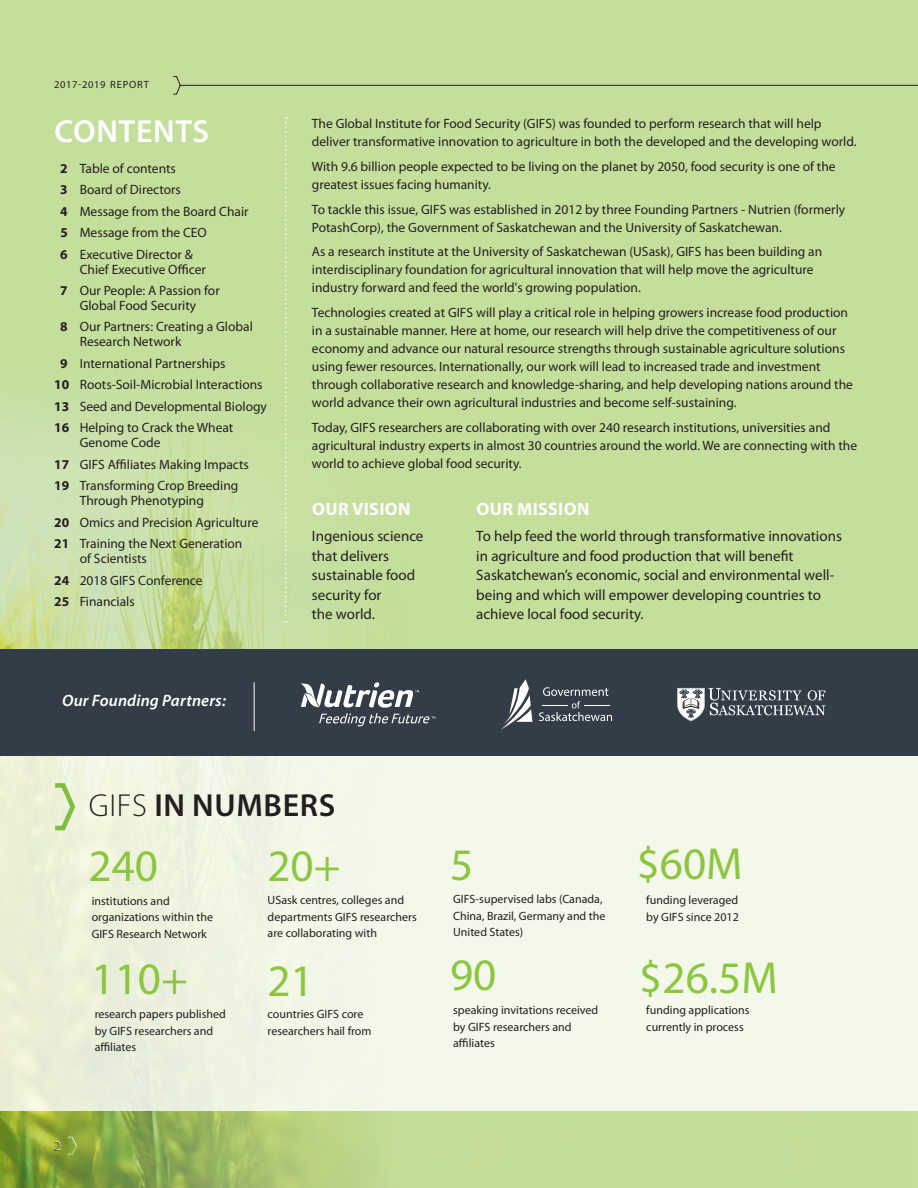
<style>
.page{position:relative;width:918px;height:1188px;background:#c4df9b}
.page>*{position:absolute;margin:0;border:0;box-sizing:border-box;transform-origin:0 0}
.t1{font:45.15px "Myriad Pro";color:#8bc63e}
.t2{font:600 31.95px "Myriad Pro";letter-spacing:.02em;color:#231f20}
.t3{font:600 31.95px "Myriad Pro";letter-spacing:.02em;color:#fff}
.t4{font:700 18px "Myriad Pro";letter-spacing:.02em;color:#fff}
.t5{font:italic 600 16.5px "Myriad Pro";letter-spacing:.01em;color:#fff}
.t6{font:15px/19.5px "Myriad Pro";color:#231f20}
.t7{font:13.5px/18px "Myriad Pro";color:#231f20}
.t8{font:300 13.5px "Myriad Pro";color:#fff}
.t9{font:12px/16.5px "Myriad Pro";color:#231f20}
.t10{font:10.5px "Myriad Pro";letter-spacing:.06em;color:#231f20}
.s1{font-weight:700}
.s2{font-weight:300}
</style>
<div class="page">
<img style="left:0;top:405px;width:374px;height:783px">
<div style="left:0;top:756px;width:918px;height:355px;background:linear-gradient(to right,#eef2dd,#f5faf0)"></div>
<svg style="left:51px;top:781px;width:27px;height:52px"></svg>
<div style="left:0;top:649px;width:918px;height:107px;background:#323d47"></div>
<svg style="left:539px;top:687px;width:73px;height:34px"></svg>
<svg style="left:501px;top:679px;width:31px;height:51px"></svg>
<svg style="left:677px;top:688px;width:149px;height:33px"></svg>
<svg style="left:301px;top:682px;width:134px;height:44px"></svg>
<svg style="left:285px;top:117px;width:2px;height:506px"></svg>
<hr style="left:254px;top:682px;width:1px;height:49px;background:#fff">
<hr style="left:180px;top:85px;width:738px;height:1px;background:#231f20">
<svg style="left:173px;top:76px;width:8px;height:19px"></svg>
<svg style="left:66px;top:1136px;width:12px;height:20px"></svg>
<p class="t10" style="left:54px;top:78px;width:97px">2017-2019 REPORT</p>
<h2 class="t3" style="left:55px;top:111px;width:156px">CONTENTS</h2>
<p class="t7" style="left:60px;top:157px;width:190px;line-height:21.5px"><span class="s1">2</span> Table of contents<br><span class="s1">3</span> Board of Directors<br><span class="s1">4</span> Message from the Board Chair<br><span class="s1">5</span> Message from the CEO<br><span class="s1">6</span> Executive Director &amp;</p>
<p class="t7" style="left:60px;top:258px;width:161px;line-height:21.5px;text-align:center">Chief Executive Officer<br><span class="s1">7</span> Our People: A Passion for</p>
<p class="t7" style="left:60px;top:295px;width:194px;line-height:21.5px;text-indent:19px">Global Food Security<br><span class="s1">8</span> Our Partners: Creating a Global</p>
<p class="t7" style="left:80px;top:333px;width:103px">Research Network</p>
<p class="t7" style="left:60px;top:354px;width:167px"><span class="s1">9</span> International Partnerships</p>
<p class="t7" style="left:54px;top:376px;width:210px"><span class="s1">10</span> Roots-Soil-Microbial Interactions</p>
<p class="t7" style="left:54px;top:397px;width:214px"><span class="s1">13</span> Seed and Developmental Biology</p>
<p class="t7" style="left:54px;top:419px;width:181px"><span class="s1">16</span> Helping to Crack the Wheat</p>
<p class="t7" style="left:54px;top:432px;width:196px;line-height:21.5px;text-indent:26px">Genome Code<br><span class="s1">17</span> GIFS Affiliates Making Impacts<br><span class="s1">19</span> Transforming Crop Breeding</p>
<p class="t7" style="left:54px;top:490px;width:206px;line-height:21.5px;text-indent:26px">Through Phenotyping<br><span class="s1">20</span> Omics and Precision Agriculture<br><span class="s1">21</span> Training the Next Generation</p>
<p class="t7" style="left:54px;top:548px;width:150px;line-height:21.5px;text-indent:26px">of Scientists<br><span class="s1">24</span> 2018 GIFS Conference<br><span class="s1">25</span> Financials</p>
<p class="t5" style="left:62px;top:690px;width:165px">Our Founding Partners:</p>
<p class="t7" style="left:312px;top:114px;width:546px">The Global Institute for Food Security (GIFS) was founded to perform research that will help deliver transformative innovation to agriculture in both the developed and the developing world.</p>
<p class="t7" style="left:312px;top:157px;width:525px">With 9.6 billion people expected to be living on the planet by 2050, food security is one of the greatest issues facing humanity.</p>
<p class="t7" style="left:312px;top:200px;width:535px">To tackle this issue, GIFS was established in 2012 by three Founding Partners - Nutrien (formerly<br>PotashCorp), the Government of Saskatchewan and the University of Saskatchewan.</p>
<p class="t7" style="left:312px;top:243px;width:512px">As a research institute at the University of Saskatchewan (USask), GIFS has been building an interdisciplinary foundation for agricultural innovation that will help move the agriculture industry forward and feed the world's growing population.</p>
<p class="t7" style="left:312px;top:303px;width:543px">Technologies created at GIFS will play a critical role in helping growers increase food production in a sustainable manner. Here at home, our research will help drive the competitiveness of our economy and advance our natural resource strengths through sustainable agriculture solutions using fewer resources. Internationally, our work will lead to increased trade and investment through collaborative research and knowledge-sharing, and help developing nations around the world advance their own agricultural industries and become self-sustaining.</p>
<p class="t7" style="left:312px;top:418px;width:547px">Today, GIFS researchers are collaborating with over 240 research institutions, universities and agricultural industry experts in almost 30 countries around the world. We are connecting with the world to achieve global food security.</p>
<h3 class="t4" style="left:312px;top:497px;width:100px">OUR VISION</h3>
<p class="t6" style="left:312px;top:526px;width:113px">Ingenious science that delivers sustainable food security for<br>the world.</p>
<h3 class="t4" style="left:477px;top:497px;width:114px">OUR MISSION</h3>
<p class="t6" style="left:476px;top:526px;width:367px">To help feed the world through transformative innovations in agriculture and food production that will benefit Saskatchewan’s economic, social and environmental well&shy;being and which will empower developing countries to achieve local food security.</p>
<h2 class="t2" style="left:89px;top:785px;width:248px"><span class="s2">GIFS</span> IN NUMBERS</h2>
<h1 class="t1" style="left:89px;top:838px;width:71px">240</h1>
<h1 class="t1" style="left:267px;top:838px;width:75px">20+</h1>
<h1 class="t1" style="left:450px;top:837px;width:25px">5</h1>
<h1 class="t1" style="left:637px;top:836px;width:107px">$60M</h1>
<p class="t9" style="left:453px;top:891px;width:154px">GIFS-supervised labs (Canada,<br>China, Brazil, Germany and the<br>United States)</p>
<p class="t9" style="left:92px;top:892px;width:123px">institutions and organizations within the<br>GIFS Research Network</p>
<p class="t9" style="left:268px;top:892px;width:151px">USask centres, colleges and departments GIFS researchers are collaborating with</p>
<p class="t9" style="left:646px;top:892px;width:94px">funding leveraged by GIFS since 2012</p>
<h1 class="t1" style="left:92px;top:951px;width:98px">110+</h1>
<h1 class="t1" style="left:267px;top:953px;width:48px">21</h1>
<h1 class="t1" style="left:450px;top:948px;width:48px">90</h1>
<h1 class="t1" style="left:639px;top:950px;width:140px">$26.5M</h1>
<p class="t9" style="left:95px;top:1006px;width:133px">research papers published by GIFS researchers and affiliates</p>
<p class="t9" style="left:268px;top:1006px;width:105px">countries GIFS core researchers hail from</p>
<p class="t9" style="left:646px;top:1002px;width:105px">funding applications currently in process</p>
<p class="t9" style="left:453px;top:1002px;width:147px">speaking invitations received by GIFS researchers and affiliates</p>
<p class="t8" style="left:54px;top:1138px;width:8px">2</p>
</div>
